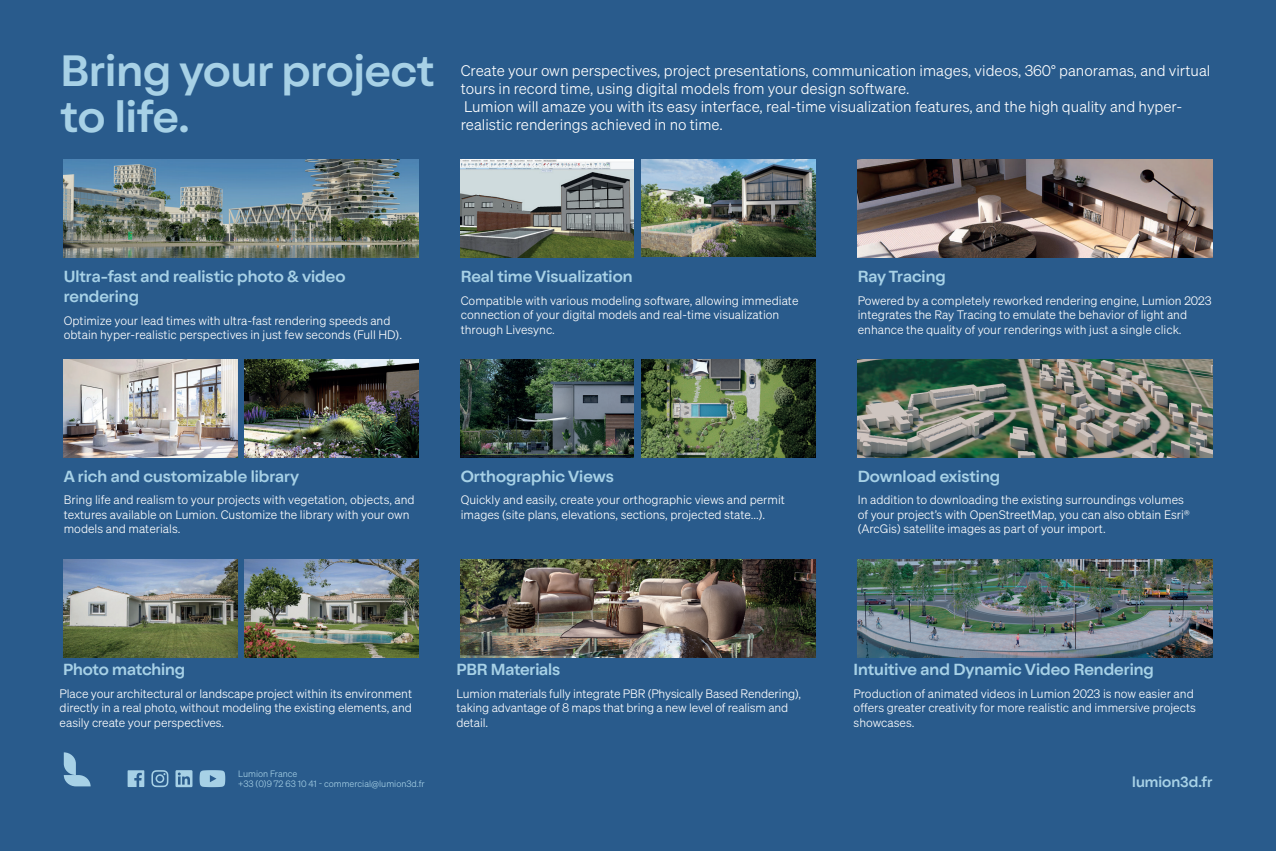
<style>
.page{position:relative;width:1276px;height:851px;background:#fff}
.page>*{position:absolute;margin:0;border:0;box-sizing:border-box;transform-origin:0 0}
.t1{font:500 45px/45px "Oldschool Grotesk";color:#a7d1e6}
.t2{font:500 16.5px/19.8px "Oldschool Grotesk";color:#a7d1e6}
.t3{font:15px/18px "Sohne Leicht";color:#fff}
.t4{font:500 15px "Oldschool Grotesk";color:#a7d1e6}
.t5{font:12px/14.4px "Sohne Leicht";color:#fff}
.t6{font:9px/10.5px "Sohne Leicht";color:#a7d1e6}
</style>
<div class="page">
<div style="left:0;top:0;width:1276px;height:850px;background:#295b8c"></div>
<img style="left:64px;top:159px;width:354px;height:98px">
<img style="left:461px;top:559px;width:354px;height:98px">
<img style="left:857px;top:359px;width:355px;height:98px">
<img style="left:64px;top:359px;width:173px;height:98px">
<img style="left:245px;top:359px;width:173px;height:98px">
<img style="left:460px;top:360px;width:174px;height:97px">
<img style="left:641px;top:359px;width:174px;height:98px">
<svg style="left:200px;top:770px;width:25px;height:17px"></svg>
<svg style="left:175px;top:770px;width:17px;height:17px"></svg>
<svg style="left:151px;top:770px;width:17px;height:17px"></svg>
<svg style="left:128px;top:770px;width:16px;height:16px"></svg>
<img style="left:857px;top:159px;width:355px;height:98px">
<img style="left:64px;top:559px;width:173px;height:98px">
<img style="left:245px;top:559px;width:173px;height:98px">
<svg style="left:64px;top:752px;width:27px;height:34px"></svg>
<img style="left:857px;top:559px;width:355px;height:98px">
<img style="left:460px;top:159px;width:174px;height:98px">
<img style="left:641px;top:159px;width:174px;height:98px">
<h1 class="t1" style="left:61px;top:50px;width:375px">Bring your project to life.</h1>
<p class="t3" style="left:461px;top:61px;width:751px">Create your own perspectives, project presentations, communication images, videos, 360° panoramas, and virtual tours in record time, using digital models from your design software.<br>Lumion will amaze you with its easy interface, real-time visualization features, and the high quality and hyper&shy;realistic renderings achieved in no time.</p>
<h2 class="t2" style="left:64px;top:267px;width:283px">Ultra-fast and realistic photo &amp; video rendering</h2>
<p class="t5" style="left:64px;top:313px;width:340px">Optimize your lead times with ultra-fast rendering speeds and obtain hyper-realistic perspectives in just few seconds (Full HD).</p>
<h2 class="t2" style="left:461px;top:267px;width:173px">Real time Visualization</h2>
<p class="t5" style="left:461px;top:293px;width:339px">Compatible with various modeling software, allowing immediate connection of your digital models and real-time visualization through Livesync.</p>
<h2 class="t2" style="left:64px;top:466px;width:237px">A rich and customizable library</h2>
<p class="t5" style="left:64px;top:492px;width:352px">Bring life and realism to your projects with vegetation, objects, and textures available on Lumion. Customize the library with your own models and materials.</p>
<h2 class="t2" style="left:461px;top:466px;width:154px">Orthographic Views</h2>
<p class="t5" style="left:461px;top:492px;width:326px">Quickly and easily, create your orthographic views and permit images (site plans, elevations, sections, projected state...).</p>
<h2 class="t2" style="left:63px;top:659px;width:124px">Photo matching</h2>
<p class="t5" style="left:60px;top:686px;width:354px;text-align:justify">Place your architectural or landscape project within its environment directly in a real photo, without modeling the existing elements, and easily create your perspectives.</p>
<p class="t6" style="left:238px;top:768px;width:188px">Lumion France<br>+33 (0)9 72 63 10 41 - commercial@lumion3d.fr</p>
<h2 class="t2" style="left:456px;top:659px;width:105px">PBR Materials</h2>
<p class="t5" style="left:456px;top:686px;width:346px">Lumion materials fully integrate PBR (Physically Based Rendering), taking advantage of 8 maps that bring a new level of realism and detail.</p>
<h2 class="t2" style="left:857px;top:267px;width:89px">Ray Tracing</h2>
<p class="t5" style="left:857px;top:293px;width:355px">Powered by a completely reworked rendering engine, Lumion 2023 integrates the Ray Tracing to emulate the behavior of light and enhance the quality of your renderings with just a single click.</p>
<h2 class="t2" style="left:857px;top:466px;width:144px">Download existing</h2>
<p class="t5" style="left:857px;top:492px;width:334px">In addition to downloading the existing surroundings volumes of your project’s with OpenStreetMap, you can also obtain Esri® (ArcGis) satellite images as part of your import.</p>
<h2 class="t2" style="left:853px;top:659px;width:302px">Intuitive and Dynamic Video Rendering</h2>
<p class="t5" style="left:853px;top:686px;width:344px">Production of animated videos in Lumion 2023 is now easier and offers greater creativity for more realistic and immersive projects showcases.</p>
<p class="t4" style="left:1132px;top:771px;width:82px">lumion3d.fr</p>
</div>
